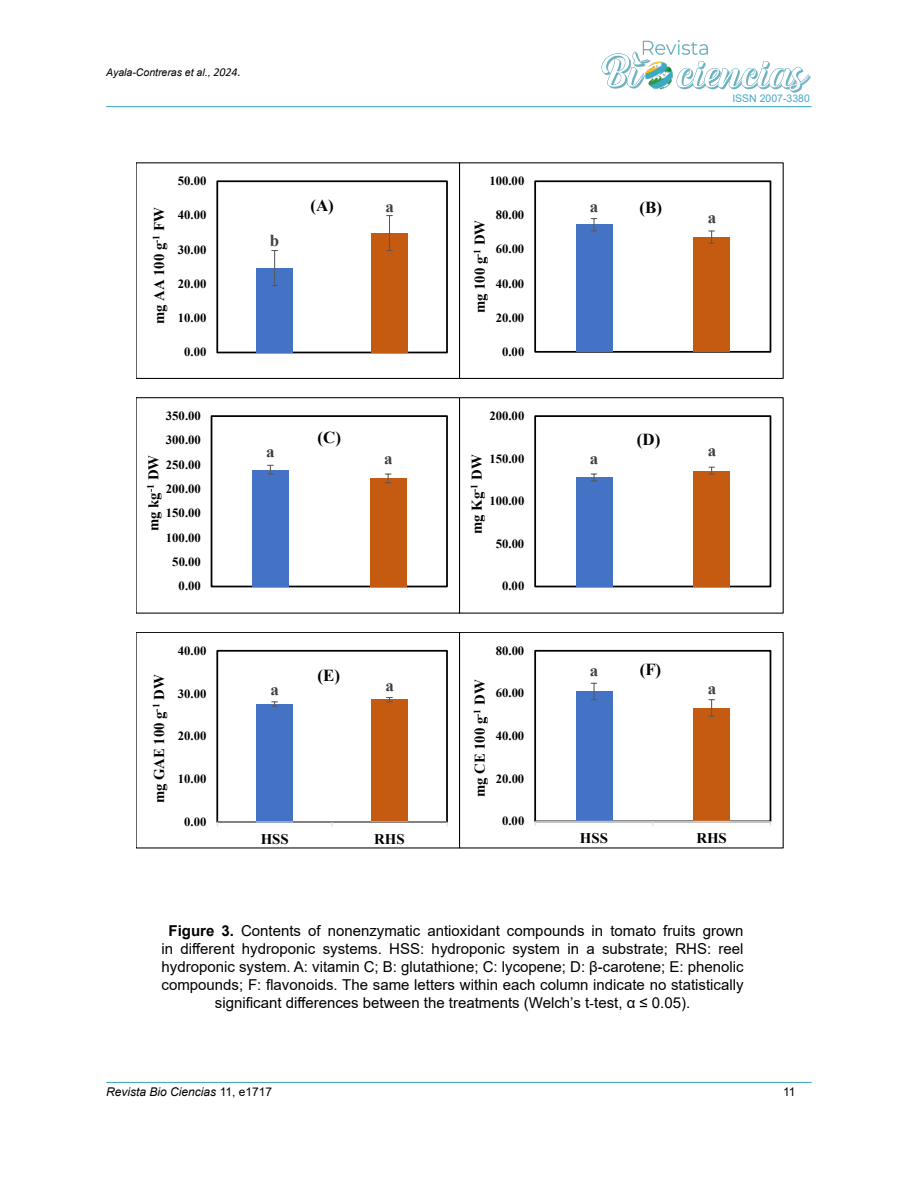
<style>
.page{position:relative;width:918px;height:1188px;background:#fff}
.page>*{position:absolute;margin:0;border:0;box-sizing:border-box;transform-origin:0 0}
.t1{font:700 16.8px "Times New Roman";color:#000}
.t2{font:700 16.8px "Times New Roman";color:#404040}
.t3{font:15px/18px "Arial";color:#000;text-align:center}
.t4{font:700 14.85px "Times New Roman";color:#000}
.t5{font:700 14.7px "Times New Roman";letter-spacing:-.005em;color:#000}
.t6{font:700 12.6px "Times New Roman";letter-spacing:.005em;color:#000}
.t7{font:italic 12px "Arial";color:#000}
.t8{font:12px "Arial";color:#000}
.t9{font:italic 10.5px "Arial";color:#000}
.t10{font:10.5px "Arial";color:#44aac5}
.s1{font-family:"Calibri";font-size:12px}
.s2{font-weight:700}
.s3{font-family:"Times New Roman"}
.s4{font-style:normal}
</style>
<div class="page">
<hr style="left:106px;top:106px;width:706px;height:1px;background:#44aac5">
<hr style="left:106px;top:1082px;width:706px;height:1px;background:#44aac5">
<img style="left:601px;top:40px;width:211px;height:68px">
<img style="left:216px;top:233px;width:232px;height:121px">
<div style="left:216px;top:180px;width:232px;height:173px;border:2px solid #000"></div>
<div style="left:372px;top:233px;width:36px;height:120px;background:#c55a11"></div>
<div style="left:257px;top:268px;width:36px;height:85px;background:#4472c4"></div>
<svg style="left:271px;top:250px;width:7px;height:36px"></svg>
<svg style="left:386px;top:215px;width:7px;height:36px"></svg>
<div style="left:136px;top:163px;width:324px;height:216px;border:1px solid #000"></div>
<img style="left:576px;top:181px;width:196px;height:172px">
<div style="left:534px;top:180px;width:237px;height:173px;border:2px solid #000"></div>
<div style="left:693px;top:237px;width:37px;height:115px;background:#c55a11"></div>
<div style="left:576px;top:225px;width:36px;height:127px;background:#4472c4"></div>
<svg style="left:591px;top:218px;width:6px;height:14px"></svg>
<svg style="left:709px;top:230px;width:6px;height:14px"></svg>
<div style="left:459px;top:163px;width:325px;height:216px;border:1px solid #000"></div>
<img style="left:210px;top:416px;width:238px;height:172px">
<div style="left:211px;top:415px;width:237px;height:172px;border:2px solid #000"></div>
<div style="left:370px;top:478px;width:37px;height:109px;background:#c55a11"></div>
<div style="left:252px;top:470px;width:37px;height:117px;background:#4472c4"></div>
<svg style="left:267px;top:465px;width:7px;height:10px"></svg>
<svg style="left:385px;top:474px;width:6px;height:9px"></svg>
<img style="left:534px;top:416px;width:238px;height:172px">
<div style="left:534px;top:415px;width:237px;height:172px;border:2px solid #000"></div>
<div style="left:693px;top:471px;width:37px;height:116px;background:#c55a11"></div>
<div style="left:576px;top:477px;width:36px;height:110px;background:#4472c4"></div>
<svg style="left:591px;top:474px;width:6px;height:7px"></svg>
<svg style="left:709px;top:467px;width:6px;height:8px"></svg>
<img style="left:217px;top:699px;width:191px;height:128px">
<div style="left:216px;top:650px;width:232px;height:173px;border:2px solid #000"></div>
<div style="left:372px;top:700px;width:36px;height:122px;background:#c55a11"></div>
<div style="left:257px;top:704px;width:36px;height:118px;background:#4472c4"></div>
<svg style="left:271px;top:701px;width:7px;height:6px"></svg>
<svg style="left:386px;top:697px;width:7px;height:5px"></svg>
<hr style="left:217px;top:822px;width:230px;height:1px;background:#d9d9d9">
<div style="left:136px;top:632px;width:324px;height:216px;border:1px solid #000"></div>
<img style="left:534px;top:650px;width:238px;height:175px">
<div style="left:534px;top:650px;width:237px;height:172px;border:2px solid #000"></div>
<div style="left:693px;top:708px;width:37px;height:113px;background:#c55a11"></div>
<div style="left:576px;top:691px;width:36px;height:130px;background:#4472c4"></div>
<svg style="left:591px;top:683px;width:6px;height:17px"></svg>
<svg style="left:709px;top:699px;width:6px;height:18px"></svg>
<hr style="left:535px;top:821px;width:235px;height:1px;background:#d9d9d9">
<div style="left:459px;top:632px;width:325px;height:216px;border:1px solid #000"></div>
<p class="t9" style="left:106px;top:65px;width:136px">Ayala-Contreras et al., <span class="s1">2024.</span></p>
<p class="t6" style="left:178px;top:172px;width:30px">50.00</p>
<p class="t6" style="left:489px;top:172px;width:36px">100.00</p>
<p class="t4" style="left:148px;top:324px;width:118px;rotate:-90deg">mg AA 100 g<sup>-1</sup> FW</p>
<p class="t6" style="left:178px;top:206px;width:30px">40.00</p>
<p class="t6" style="left:178px;top:240px;width:30px">30.00</p>
<p class="t6" style="left:178px;top:275px;width:30px">20.00</p>
<p class="t6" style="left:178px;top:309px;width:30px">10.00</p>
<p class="t2" style="left:270px;top:228px;width:11px">b</p>
<p class="t1" style="left:311px;top:193px;width:25px">(A)</p>
<p class="t2" style="left:590px;top:194px;width:10px">a</p>
<p class="t2" style="left:386px;top:194px;width:10px">a</p>
<p class="t6" style="left:496px;top:206px;width:30px">80.00</p>
<p class="t4" style="left:469px;top:313px;width:95px;rotate:-90deg">mg 100 g<sup>-1</sup> DW</p>
<p class="t6" style="left:496px;top:240px;width:30px">60.00</p>
<p class="t6" style="left:496px;top:274px;width:30px">40.00</p>
<p class="t6" style="left:496px;top:308px;width:30px">20.00</p>
<p class="t6" style="left:184px;top:343px;width:24px">0.00</p>
<p class="t6" style="left:502px;top:342px;width:24px">0.00</p>
<p class="t6" style="left:166px;top:407px;width:36px">350.00</p>
<p class="t6" style="left:489px;top:407px;width:36px">200.00</p>
<p class="t6" style="left:166px;top:431px;width:36px">300.00</p>
<p class="t1" style="left:318px;top:425px;width:25px">(C)</p>
<p class="t4" style="left:143px;top:531px;width:77px;rotate:-90deg">mg kg<sup>-1</sup> DW</p>
<p class="t6" style="left:166px;top:455px;width:36px">250.00</p>
<p class="t6" style="left:166px;top:480px;width:36px">200.00</p>
<p class="t6" style="left:166px;top:504px;width:36px">150.00</p>
<p class="t6" style="left:166px;top:528px;width:36px">100.00</p>
<p class="t2" style="left:266px;top:439px;width:10px">a</p>
<p class="t2" style="left:384px;top:446px;width:10px">a</p>
<p class="t6" style="left:489px;top:449px;width:36px">150.00</p>
<p class="t4" style="left:466px;top:534px;width:81px;rotate:-90deg">mg Kg<sup>-1</sup> DW</p>
<p class="t6" style="left:489px;top:492px;width:36px">100.00</p>
<p class="t6" style="left:496px;top:535px;width:30px">50.00</p>
<p class="t2" style="left:590px;top:447px;width:10px">a</p>
<p class="t6" style="left:172px;top:553px;width:30px">50.00</p>
<p class="t6" style="left:179px;top:577px;width:24px">0.00</p>
<p class="t6" style="left:502px;top:577px;width:24px">0.00</p>
<p class="t6" style="left:178px;top:641px;width:30px">40.00</p>
<p class="t6" style="left:496px;top:641px;width:30px">80.00</p>
<p class="t4" style="left:148px;top:803px;width:130px;rotate:-90deg">mg GAE 100 g<sup>-1</sup> DW</p>
<p class="t1" style="left:317px;top:663px;width:24px">(E)</p>
<p class="t2" style="left:590px;top:658px;width:10px">a</p>
<p class="t4" style="left:469px;top:797px;width:119px;rotate:-90deg">mg CE 100 g<sup>-1</sup> DW</p>
<p class="t2" style="left:386px;top:673px;width:10px">a</p>
<p class="t2" style="left:270px;top:677px;width:10px">a</p>
<p class="t6" style="left:496px;top:684px;width:30px">60.00</p>
<p class="t6" style="left:178px;top:684px;width:30px">30.00</p>
<p class="t6" style="left:496px;top:727px;width:30px">40.00</p>
<p class="t6" style="left:178px;top:727px;width:30px">20.00</p>
<p class="t6" style="left:496px;top:769px;width:30px">20.00</p>
<p class="t6" style="left:178px;top:770px;width:30px">10.00</p>
<p class="t6" style="left:184px;top:813px;width:24px">0.00</p>
<p class="t6" style="left:502px;top:812px;width:24px">0.00</p>
<p class="t1" style="left:640px;top:195px;width:24px">(B)</p>
<p class="t1" style="left:637px;top:427px;width:25px">(D)</p>
<p class="t1" style="left:640px;top:657px;width:23px">(F)</p>
<p class="t10" style="left:732px;top:91px;width:79px">ISSN 2007-3380</p>
<p class="t2" style="left:708px;top:205px;width:10px">a</p>
<p class="t2" style="left:708px;top:439px;width:10px">a</p>
<p class="t2" style="left:708px;top:676px;width:10px">a</p>
<p class="t5" style="left:261px;top:828px;width:30px">HSS</p>
<p class="t5" style="left:374px;top:828px;width:32px">RHS</p>
<p class="t5" style="left:580px;top:828px;width:30px">HSS</p>
<p class="t5" style="left:696px;top:828px;width:32px">RHS</p>
<p class="t3" style="left:162px;top:922px;width:584px"><span class="s2">Figure 3.</span> Contents of nonenzymatic antioxidant compounds in tomato fruits grown in different hydroponic systems. HSS: hydroponic system in a substrate; RHS: reel hydroponic system. A: vitamin C; B: glutathione; C: lycopene; D: β-carotene; E: phenolic compounds; F: flavonoids. The same letters within each column indicate no statistically significant differences between the treatments (Welch’s t<span class="s3">-</span>test, α ≤ 0.05).</p>
<p class="t7" style="left:106px;top:1084px;width:167px">Revista Bio Ciencias <span class="s4">11, e1717</span></p>
<p class="t8" style="left:783px;top:1083px;width:14px">11</p>
</div>
